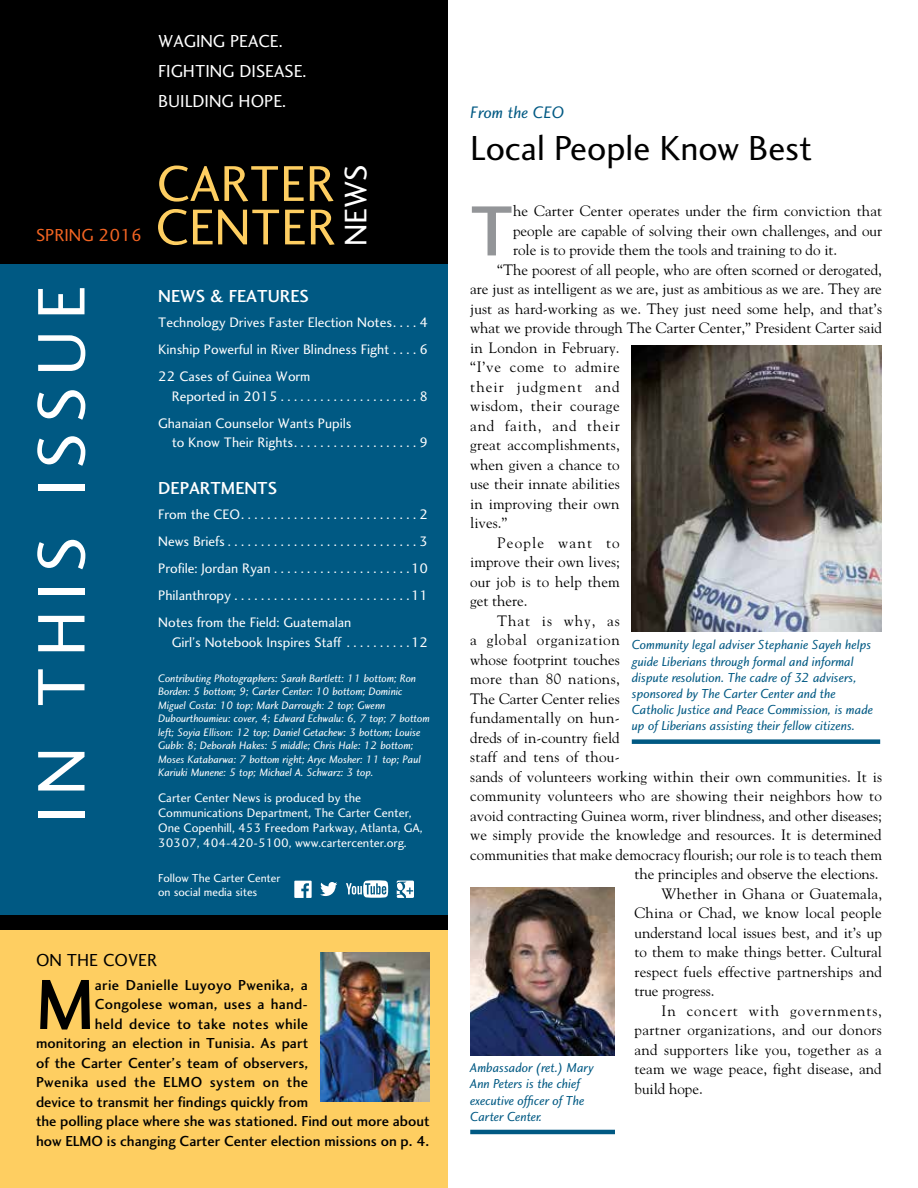
<style>
.page{position:relative;width:918px;height:1188px;background:#fff}
.page>*{position:absolute;margin:0;border:0;box-sizing:border-box;transform-origin:0 0}
.t1{font:73.5px "Charlotte Sans Medium Plain";color:#939598}
.t2{font:73.5px "Charlotte Sans Medium Plain";color:#000}
.t3{font:69.45px "Charlotte Sans Book Plain";letter-spacing:.15em;color:#fff}
.t4{font:52.05px/43.5px "Charlotte Sans Book Plain";letter-spacing:.005em;color:#fece61}
.t5{font:36px "Charlotte Sans Book Plain";color:#000}
.t6{font:32.25px "Charlotte Sans Book Plain";color:#fff}
.t7{font:18px/30px "Charlotte Sans Book Plain";color:#fff}
.t8{font:18px "Charlotte Sans Medium Plain";color:#fff}
.t9{font:18px "Charlotte Sans Book Plain";color:#f26422}
.t10{font:18px "Charlotte Sans Book Plain";color:#000}
.t11{font:17.25px "Charlotte Sans Book Italic Plain";color:#005983}
.t12{font:15px "Goudy";letter-spacing:.005em;color:#000}
.t13{font:15px "Charlotte Sans Medium Plain";letter-spacing:.005em;color:#000}
.t14{font:15px "Goudy";letter-spacing:.025em;color:#000}
.t15{font:15px "Charlotte Sans Medium Plain";letter-spacing:.03em;color:#000}
.t16{font:15px "Charlotte Sans Medium Plain";letter-spacing:.025em;color:#000}
.t17{font:15px "Goudy";letter-spacing:.06em;color:#000}
.t18{font:15px "Goudy";letter-spacing:.035em;color:#000}
.t19{font:15px "Goudy";letter-spacing:.05em;color:#000}
.t20{font:15px "Goudy";letter-spacing:.04em;color:#000}
.t21{font:15px "Goudy";letter-spacing:.055em;color:#000}
.t22{font:15px "Goudy";letter-spacing:.075em;color:#000}
.t23{font:15px "Goudy";letter-spacing:.085em;color:#000}
.t24{font:15px "Goudy";letter-spacing:.065em;color:#000}
.t25{font:14.25px/27px "Charlotte Sans Book Plain";letter-spacing:-.005em;color:#fff;text-align:justify}
.t26{font:13.5px/16.2px "Charlotte Sans Book Italic Plain";color:#005983}
.t27{font:12.75px/15px "Charlotte Sans Book Plain";letter-spacing:-.005em;color:#fff}
.t28{font:12px/13.5px "Charlotte Sans Book Plain";letter-spacing:-.005em;color:#fff}
.t29{font:11.25px/13.5px "Charlotte Sans Book Italic Plain";letter-spacing:-.005em;color:#fff}
</style>
<div class="page">
<div style="left:0;top:923px;width:448px;height:265px;background:#fece61"></div>
<div style="left:0;top:0;width:448px;height:265px;background:#000"></div>
<div style="left:0;top:265px;width:448px;height:658px;background:#005983"></div>
<div style="left:0;top:916px;width:448px;height:14px;background:#000"></div>
<img style="left:470px;top:888px;width:145px;height:167px">
<hr style="left:470px;top:1130px;width:145px;height:4px;background:#005983">
<svg style="left:294px;top:881px;width:18px;height:17px"></svg>
<svg style="left:320px;top:882px;width:17px;height:14px"></svg>
<svg style="left:346px;top:880px;width:42px;height:18px"></svg>
<svg style="left:397px;top:881px;width:17px;height:17px"></svg>
<img style="left:320px;top:952px;width:110px;height:150px">
<img style="left:632px;top:346px;width:250px;height:286px">
<div style="left:632px;top:739px;width:248px;height:5px;background:#005983"></div>
<p class="t7" style="left:158px;top:26px;width:148px">WAGING PEACE.<br>FIGHTING DISEASE.<br>BUILDING HOPE.</p>
<p class="t9" style="left:36px;top:225px;width:108px">SPRING 2016</p>
<h2 class="t3" style="left:20px;top:823px;width:539px;rotate:-90deg">IN THIS ISSUE</h2>
<h3 class="t4" style="left:155px;top:161px;width:182px">CARTER<br>CENTER</h3>
<h3 class="t6" style="left:336px;top:246px;width:83px;rotate:-90deg">NEWS</h3>
<p class="t8" style="left:158px;top:285px;width:152px">NEWS &amp; FEATURES</p>
<p class="t25" style="left:158px;top:309px;width:271px">Technology Drives Faster Election Notes . . . . 4<br>Kinship Powerful in River Blindness Fight . . . . 6<br>22 Cases of Guinea Worm</p>
<p class="t25" style="left:158px;top:382px;width:271px;text-indent:13px">Reported in 2015 . . . . . . . . . . . . . . . . . . . . . 8<br>Ghanaian Counselor Wants Pupils</p>
<p class="t25" style="left:172px;top:429px;width:258px">to Know Their Rights . . . . . . . . . . . . . . . . . . . 9</p>
<p class="t8" style="left:158px;top:477px;width:121px">DEPARTMENTS</p>
<p class="t25" style="left:158px;top:501px;width:272px">From the CEO . . . . . . . . . . . . . . . . . . . . . . . . . . . 2<br>News Briefs . . . . . . . . . . . . . . . . . . . . . . . . . . . . . 3<br>Profile: Jordan Ryan . . . . . . . . . . . . . . . . . . . . 10<br>Philanthropy . . . . . . . . . . . . . . . . . . . . . . . . . . 11<br>Notes from the Field: Guatemalan</p>
<p class="t25" style="left:172px;top:628px;width:258px">Girl’s Notebook Inspires Staff . . . . . . . . . 12</p>
<p class="t29" style="left:158px;top:671px;width:273px">Contributing Photographers: Sarah Bartlett: 11 bottom; Ron Borden: 5 bottom; 9; Carter Center: 10 bottom; Dominic Miguel Costa: 10 top; Mark Darrough: 2 top; Gwenn Dubourthoumieu: cover, 4; Edward Echwalu: 6, 7 top; 7 bottom left; Soyia Ellison: 12 top; Daniel Getachew: 3 bottom; Louise Gubb: 8; Deborah Hakes: 5 middle; Chris Hale: 12 bottom; Moses Katabarwa: 7 bottom right; Aryc Mosher: 11 top; Paul Kariuki Munene: 5 top; Michael A. Schwarz: 3 top.</p>
<p class="t27" style="left:158px;top:790px;width:266px">Carter Center News is produced by the Communications Department, The Carter Center, One Copenhill, 453 Freedom Parkway, Atlanta, GA, 30307, 404-420-5100, www.cartercenter.org.</p>
<p class="t28" style="left:158px;top:872px;width:124px">Follow The Carter Center on social media sites</p>
<p class="t10" style="left:36px;top:949px;width:123px">ON THE COVER</p>
<h1 class="t2" style="left:36px;top:961px;width:60px">M</h1>
<p class="t13" style="left:95px;top:976px;width:215px">arie Danielle Luyoyo Pwenika, a</p>
<p class="t13" style="left:95px;top:996px;width:215px">Congolese woman, uses a hand-</p>
<p class="t16" style="left:95px;top:1015px;width:215px">held device to take notes while</p>
<p class="t13" style="left:36px;top:1035px;width:274px">monitoring an election in Tunisia. As part</p>
<p class="t13" style="left:36px;top:1054px;width:274px">of the Carter Center’s team of observers,</p>
<p class="t15" style="left:36px;top:1074px;width:274px">Pwenika used the ELMO system on the</p>
<p class="t13" style="left:36px;top:1093px;width:274px">device to transmit her findings quickly from</p>
<p class="t13" style="left:36px;top:1113px;width:395px">the polling place where she was stationed. Find out more about</p>
<p class="t13" style="left:36px;top:1132px;width:395px">how ELMO is changing Carter Center election missions on p. 4.</p>
<p class="t11" style="left:470px;top:102px;width:96px">From the CEO</p>
<h3 class="t5" style="left:470px;top:127px;width:343px">Local People Know Best</h3>
<h1 class="t1" style="left:470px;top:187px;width:44px">T</h1>
<p class="t12" style="left:513px;top:202px;width:370px">he Carter Center operates under the firm conviction that</p>
<p class="t12" style="left:513px;top:221px;width:370px">people are capable of solving their own challenges, and our</p>
<p class="t12" style="left:513px;top:241px;width:326px">role is to provide them the tools and training to do it.</p>
<p class="t12" style="left:497px;top:260px;width:386px">“The poorest of all people, who are often scorned or derogated,</p>
<p class="t12" style="left:470px;top:280px;width:413px">are just as intelligent as we are, just as ambitious as we are. They are</p>
<p class="t12" style="left:470px;top:299px;width:413px">just as hard-working as we. They just need some help, and that’s</p>
<p class="t12" style="left:470px;top:319px;width:413px">what we provide through The Carter Center,” President Carter said</p>
<p class="t12" style="left:470px;top:338px;width:151px">in London in February.</p>
<p class="t20" style="left:470px;top:358px;width:151px">“I’ve come to admire</p>
<p class="t22" style="left:470px;top:377px;width:151px">their judgment and</p>
<p class="t18" style="left:470px;top:397px;width:151px">wisdom, their courage</p>
<p class="t21" style="left:470px;top:416px;width:151px">and faith, and their</p>
<p class="t12" style="left:470px;top:436px;width:151px">great accomplishments,</p>
<p class="t12" style="left:470px;top:455px;width:151px">when given a chance to</p>
<p class="t12" style="left:470px;top:475px;width:151px">use their innate abilities</p>
<p class="t12" style="left:470px;top:494px;width:151px">in improving their own</p>
<p class="t12" style="left:470px;top:514px;width:39px">lives.”</p>
<p class="t23" style="left:497px;top:533px;width:124px">People want to</p>
<p class="t12" style="left:470px;top:553px;width:151px">improve their own lives;</p>
<p class="t12" style="left:470px;top:572px;width:151px">our job is to help them</p>
<p class="t12" style="left:470px;top:592px;width:59px">get there.</p>
<p class="t24" style="left:497px;top:611px;width:124px">That is why, as</p>
<p class="t19" style="left:470px;top:631px;width:151px">a global organization</p>
<p class="t12" style="left:470px;top:650px;width:151px">whose footprint touches</p>
<p class="t14" style="left:470px;top:670px;width:151px">more than 80 nations,</p>
<p class="t12" style="left:470px;top:689px;width:151px">The Carter Center relies</p>
<p class="t12" style="left:470px;top:709px;width:151px">fundamentally on hun-</p>
<p class="t12" style="left:470px;top:728px;width:151px">dreds of in-country field</p>
<p class="t14" style="left:470px;top:748px;width:151px">staff and tens of thou-</p>
<p class="t12" style="left:470px;top:767px;width:413px">sands of volunteers working within their own communities. It is</p>
<p class="t12" style="left:470px;top:787px;width:413px">community volunteers who are showing their neighbors how to</p>
<p class="t12" style="left:470px;top:806px;width:413px">avoid contracting Guinea worm, river blindness, and other diseases;</p>
<p class="t12" style="left:470px;top:826px;width:413px">we simply provide the knowledge and resources. It is determined</p>
<p class="t12" style="left:470px;top:845px;width:413px">communities that make democracy flourish; our role is to teach them</p>
<p class="t12" style="left:635px;top:865px;width:246px">the principles and observe the elections.</p>
<p class="t12" style="left:662px;top:884px;width:222px">Whether in Ghana or Guatemala,</p>
<p class="t12" style="left:635px;top:904px;width:249px">China or Chad, we know local people</p>
<p class="t12" style="left:635px;top:923px;width:249px">understand local issues best, and it’s up</p>
<p class="t12" style="left:635px;top:943px;width:249px">to them to make things better. Cultural</p>
<p class="t12" style="left:635px;top:962px;width:249px">respect fuels effective partnerships and</p>
<p class="t12" style="left:635px;top:982px;width:81px">true progress.</p>
<p class="t17" style="left:662px;top:1001px;width:222px">In concert with governments,</p>
<p class="t14" style="left:635px;top:1021px;width:249px">partner organizations, and our donors</p>
<p class="t12" style="left:635px;top:1040px;width:249px">and supporters like you, together as a</p>
<p class="t12" style="left:635px;top:1060px;width:249px">team we wage peace, fight disease, and</p>
<p class="t12" style="left:635px;top:1079px;width:70px">build hope.</p>
<p class="t26" style="left:632px;top:637px;width:243px">Community legal adviser Stephanie Sayeh helps guide Liberians through formal and informal dispute resolution. The cadre of 32 advisers, sponsored by The Carter Center and the Catholic Justice and Peace Commission, is made up of Liberians assisting their fellow citizens.</p>
<p class="t26" style="left:470px;top:1059px;width:125px">Ambassador (ret.) Mary<br>Ann Peters is the chief executive officer of The<br>Carter Center.</p>
</div>
